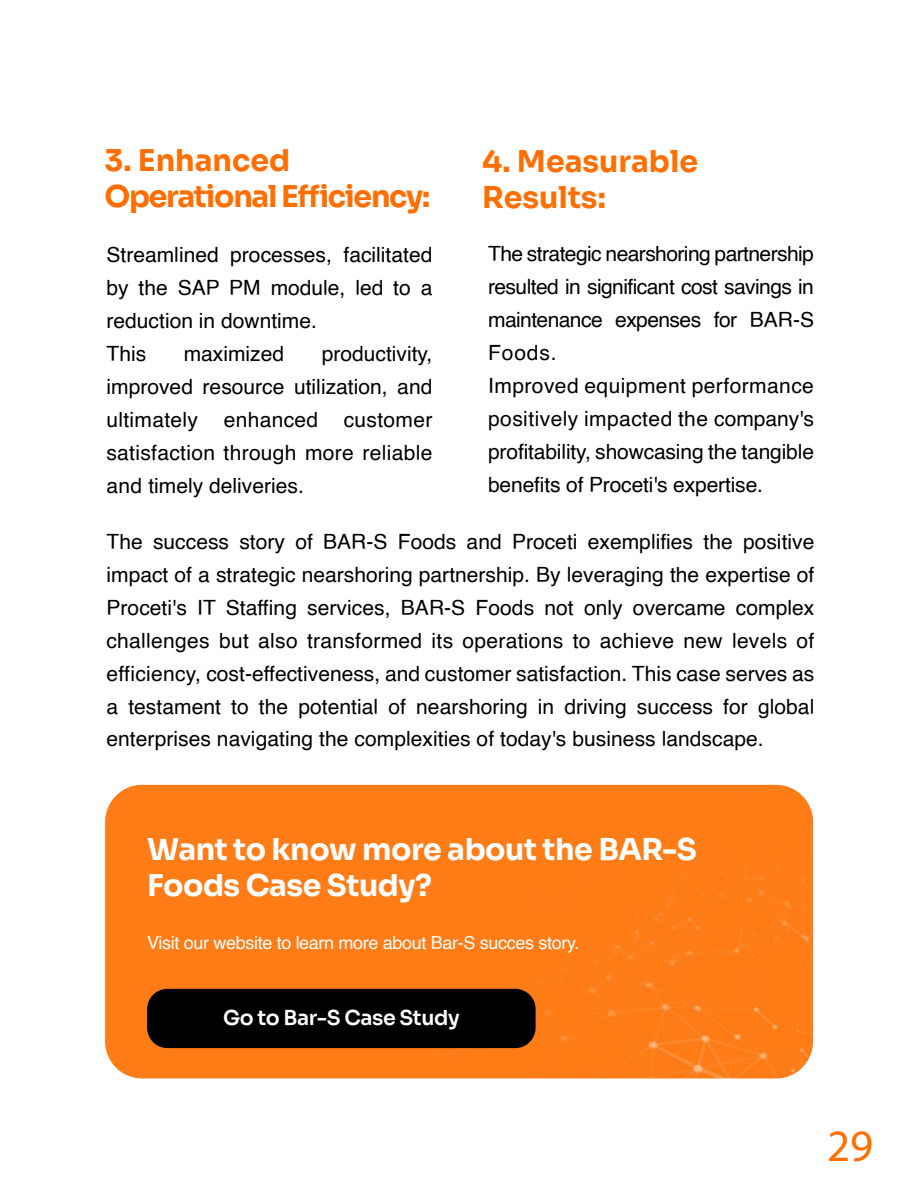
<style>
.page{position:relative;width:918px;height:1188px;background:#fff}
.page>*{position:absolute;margin:0;border:0;box-sizing:border-box;transform-origin:0 0}
.t1{font:45px "Myriad Pro";color:#ff6e00}
.t2{font:30px/36px "Sora";letter-spacing:-.015em;color:#fff}
.t3{font:30px/36px "Sora";letter-spacing:-.045em;color:#ff6e00}
.t4{font:30px/36px "Sora";color:#ff6e00}
.t5{font:21px/33px "Helvetica";color:#000}
.t6{font:20.55px "Sora";letter-spacing:-.02em;color:#fff}
.t7{font:18px "Helvetica";letter-spacing:-.02em;color:#fff}
</style>
<div class="page">
<div style="left:105px;top:785px;width:708px;height:293px;background:#ff7c17"></div>
<div style="left:147px;top:989px;width:389px;height:59px;background:#000;border-radius:20px"></div>
<h2 class="t3" style="left:104px;top:140px;width:327px">3. Enhanced<br>Operational Efficiency:</h2>
<h2 class="t4" style="left:482px;top:140px;width:217px">4. Measurable<br>Results:</h2>
<p class="t5" style="left:107px;top:239px;width:327px">Streamlined processes, facilitated by the SAP PM module, led to a reduction in downtime.<br>This</p>
<p class="t5" style="left:488px;top:238px;width:327px">The strategic nearshoring partnership resulted in significant cost savings in maintenance expenses for BAR-S<br>Foods.<br>Improved equipment performance positively impacted the company's profitability, showcasing the tangible benefits of Proceti's expertise.</p>
<p class="t5" style="left:106px;top:526px;width:709px;text-align:justify">The success story of BAR-S Foods and Proceti exemplifies the positive impact of a strategic nearshoring partnership. By leveraging the expertise of Proceti's IT Staffing services, BAR-S Foods not only overcame complex challenges but also transformed its operations to achieve new levels of efficiency, cost-effectiveness, and customer satisfaction. This case serves as a testament to the potential of nearshoring in driving success for global enterprises navigating the complexities of today's business landscape.</p>
<p class="t5" style="left:107px;top:338px;width:327px;text-align:justify;text-indent:215px">productivity, improved resource utilization, and ultimately enhanced customer satisfaction through more reliable and timely deliveries.</p>
<p class="t5" style="left:184px;top:338px;width:102px">maximized</p>
<h2 class="t2" style="left:147px;top:828px;width:551px">Want to know more about the BAR-S<br>Foods Case Study?</h2>
<p class="t7" style="left:147px;top:929px;width:434px">Visit our website to learn more about Bar-S succes story.</p>
<p class="t6" style="left:223px;top:1001px;width:238px">Go to Bar-S Case Study</p>
<h1 class="t1" style="left:827px;top:1118px;width:48px">29</h1>
</div>
